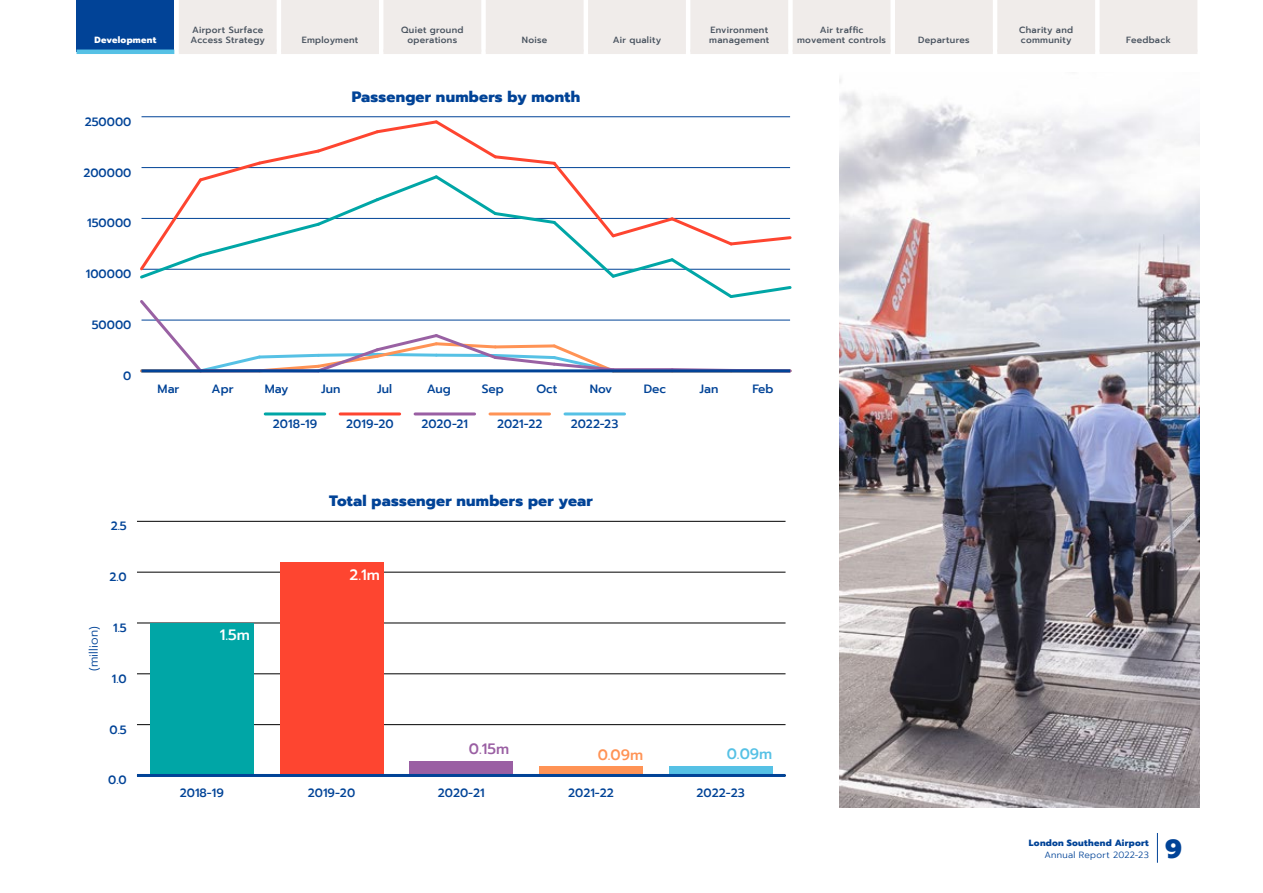
<style>
.page{position:relative;width:1263px;height:893px;background:#fff}
.page>*{position:absolute;margin:0;border:0;box-sizing:border-box;transform-origin:0 0}
.t1{font:800 26.25px "Prompt";color:#014397}
.t2{font:800 15px "Prompt";letter-spacing:.015em;color:#014397}
.t3{font:500 15px "Prompt";color:#fff}
.t4{font:500 15px "Prompt";color:#9a5fa3}
.t5{font:500 15px "Prompt";color:#ff9355}
.t6{font:500 15px "Prompt";color:#56c1e5}
.t7{font:500 12px "Prompt";color:#014397}
.t8{font:300 12px "Prompt";letter-spacing:.02em;color:#014397}
.t9{font:500 9px/10.5px "Prompt";letter-spacing:.03em;color:#48525e}
.t10{font:800 9px "Prompt";letter-spacing:.03em;color:#014397}
.t11{font:300 9px "Prompt";letter-spacing:.03em;color:#014397}
.t12{font:800 9px "Prompt";letter-spacing:.03em;color:#fff}
</style>
<div class="page">
<img style="left:839px;top:79px;width:360px;height:729px">
<hr style="left:142px;top:116px;width:648px;height:1px;background:#014397">
<svg style="left:140px;top:120px;width:652px;height:253px"></svg>
<hr style="left:142px;top:369px;width:648px;height:3px;background:#014397">
<hr style="left:137px;top:724px;width:648px;height:1px;background:#000">
<hr style="left:137px;top:674px;width:648px;height:1px;background:#000">
<hr style="left:137px;top:623px;width:648px;height:1px;background:#000">
<hr style="left:137px;top:572px;width:648px;height:1px;background:#000">
<hr style="left:137px;top:521px;width:648px;height:1px;background:#000">
<div style="left:150px;top:623px;width:104px;height:152px;background:#00a6a6"></div>
<div style="left:280px;top:562px;width:103px;height:213px;background:#fe4530"></div>
<div style="left:409px;top:760px;width:104px;height:15px;background:#9a5fa3"></div>
<div style="left:539px;top:766px;width:104px;height:9px;background:#ff9355"></div>
<div style="left:669px;top:766px;width:103px;height:9px;background:#56c1e5"></div>
<hr style="left:137px;top:774px;width:648px;height:3px;background:#014397">
<hr style="left:565px;top:412px;width:59px;height:3px;background:#56c1e5">
<hr style="left:490px;top:412px;width:59px;height:3px;background:#ff9355">
<hr style="left:415px;top:412px;width:60px;height:3px;background:#9a5fa3">
<hr style="left:340px;top:412px;width:60px;height:3px;background:#fe4530">
<hr style="left:265px;top:412px;width:60px;height:3px;background:#00a6a6">
<div style="left:77px;top:0;width:97px;height:52px;background:#014397"></div>
<div style="left:179px;top:0;width:1018px;height:52px;background:#f0ecea"></div>
<hr style="left:281px;top:50px;width:98px;height:4px;background:#f0ecea">
<hr style="left:383px;top:50px;width:98px;height:4px;background:#f0ecea">
<hr style="left:486px;top:50px;width:98px;height:4px;background:#f0ecea">
<hr style="left:588px;top:50px;width:98px;height:4px;background:#f0ecea">
<hr style="left:690px;top:50px;width:98px;height:4px;background:#f0ecea">
<hr style="left:793px;top:50px;width:97px;height:4px;background:#f0ecea">
<hr style="left:895px;top:50px;width:98px;height:4px;background:#f0ecea">
<hr style="left:997px;top:50px;width:98px;height:4px;background:#f0ecea">
<hr style="left:1099px;top:50px;width:98px;height:4px;background:#f0ecea">
<hr style="left:179px;top:50px;width:98px;height:4px;background:#f0ecea">
<hr style="left:77px;top:50px;width:97px;height:4px;background:#56c1e5">
<hr style="left:1157px;top:833px;width:1px;height:30px;background:#014397">
<p class="t12" style="left:95px;top:33px;width:63px">Development</p>
<p class="t9" style="left:190px;top:24px;width:76px">Airport Surface<br>Access Strategy</p>
<p class="t9" style="left:302px;top:35px;width:58px">Employment</p>
<p class="t9" style="left:401px;top:24px;width:64px;text-align:center">Quiet ground operations</p>
<p class="t9" style="left:522px;top:35px;width:27px">Noise</p>
<p class="t9" style="left:613px;top:35px;width:50px">Air quality</p>
<p class="t9" style="left:709px;top:24px;width:61px">Environment management</p>
<p class="t9" style="left:797px;top:24px;width:90px;text-align:center">Air traffic movement controls</p>
<p class="t9" style="left:918px;top:35px;width:53px">Departures</p>
<p class="t9" style="left:1019px;top:24px;width:55px">Charity and community</p>
<p class="t9" style="left:1126px;top:35px;width:46px">Feedback</p>
<h3 class="t7" style="left:85px;top:113px;width:48px">250000</h3>
<h3 class="t7" style="left:83px;top:164px;width:49px">200000</h3>
<h3 class="t7" style="left:87px;top:215px;width:46px">150000</h3>
<h3 class="t7" style="left:86px;top:265px;width:47px">100000</h3>
<h3 class="t7" style="left:92px;top:316px;width:41px">50000</h3>
<h3 class="t7" style="left:123px;top:367px;width:10px">0</h3>
<h3 class="t7" style="left:111px;top:517px;width:18px">2.5</h3>
<h3 class="t7" style="left:109px;top:568px;width:19px">2.0</h3>
<h3 class="t8" style="left:85px;top:671px;width:46px;rotate:-90deg">(million)</h3>
<h3 class="t7" style="left:113px;top:619px;width:15px">1.5</h3>
<h3 class="t7" style="left:112px;top:670px;width:16px">1.0</h3>
<h3 class="t7" style="left:110px;top:721px;width:19px">0.5</h3>
<h3 class="t7" style="left:108px;top:772px;width:20px">0.0</h3>
<h2 class="t2" style="left:352px;top:85px;width:230px">Passenger numbers by month</h2>
<h3 class="t7" style="left:158px;top:380px;width:23px">Mar</h3>
<h3 class="t7" style="left:212px;top:380px;width:24px">Apr</h3>
<h3 class="t7" style="left:265px;top:380px;width:25px">May</h3>
<h3 class="t7" style="left:321px;top:380px;width:21px">Jun</h3>
<h3 class="t7" style="left:377px;top:380px;width:16px">Jul</h3>
<h3 class="t7" style="left:427px;top:380px;width:26px">Aug</h3>
<h3 class="t7" style="left:482px;top:380px;width:24px">Sep</h3>
<h3 class="t7" style="left:536px;top:380px;width:22px">Oct</h3>
<h3 class="t7" style="left:590px;top:380px;width:24px">Nov</h3>
<h3 class="t7" style="left:644px;top:380px;width:24px">Dec</h3>
<h3 class="t7" style="left:699px;top:380px;width:20px">Jan</h3>
<h3 class="t7" style="left:752px;top:380px;width:23px">Feb</h3>
<h3 class="t7" style="left:273px;top:415px;width:46px">2018-19</h3>
<h3 class="t7" style="left:346px;top:415px;width:49px">2019-20</h3>
<h3 class="t7" style="left:422px;top:415px;width:48px">2020-21</h3>
<h3 class="t7" style="left:497px;top:415px;width:47px">2021-22</h3>
<h3 class="t7" style="left:571px;top:415px;width:49px">2022-23</h3>
<h2 class="t2" style="left:329px;top:490px;width:265px">Total passenger numbers per year</h2>
<h2 class="t3" style="left:220px;top:624px;width:32px">1.5m</h2>
<h2 class="t3" style="left:350px;top:564px;width:32px">2.1m</h2>
<h2 class="t4" style="left:469px;top:738px;width:42px">0.15m</h2>
<h2 class="t5" style="left:598px;top:744px;width:47px">0.09m</h2>
<h2 class="t6" style="left:727px;top:743px;width:47px">0.09m</h2>
<h3 class="t7" style="left:180px;top:784px;width:45px">2018-19</h3>
<h3 class="t7" style="left:308px;top:784px;width:49px">2019-20</h3>
<h3 class="t7" style="left:438px;top:784px;width:48px">2020-21</h3>
<h3 class="t7" style="left:568px;top:784px;width:47px">2021-22</h3>
<h3 class="t7" style="left:697px;top:784px;width:50px">2022-23</h3>
<p class="t10" style="left:1029px;top:836px;width:121px">London Southend Airport</p>
<p class="t11" style="left:1044px;top:849px;width:106px">Annual Report 2022-23</p>
<h1 class="t1" style="left:1165px;top:829px;width:18px">9</h1>
</div>
